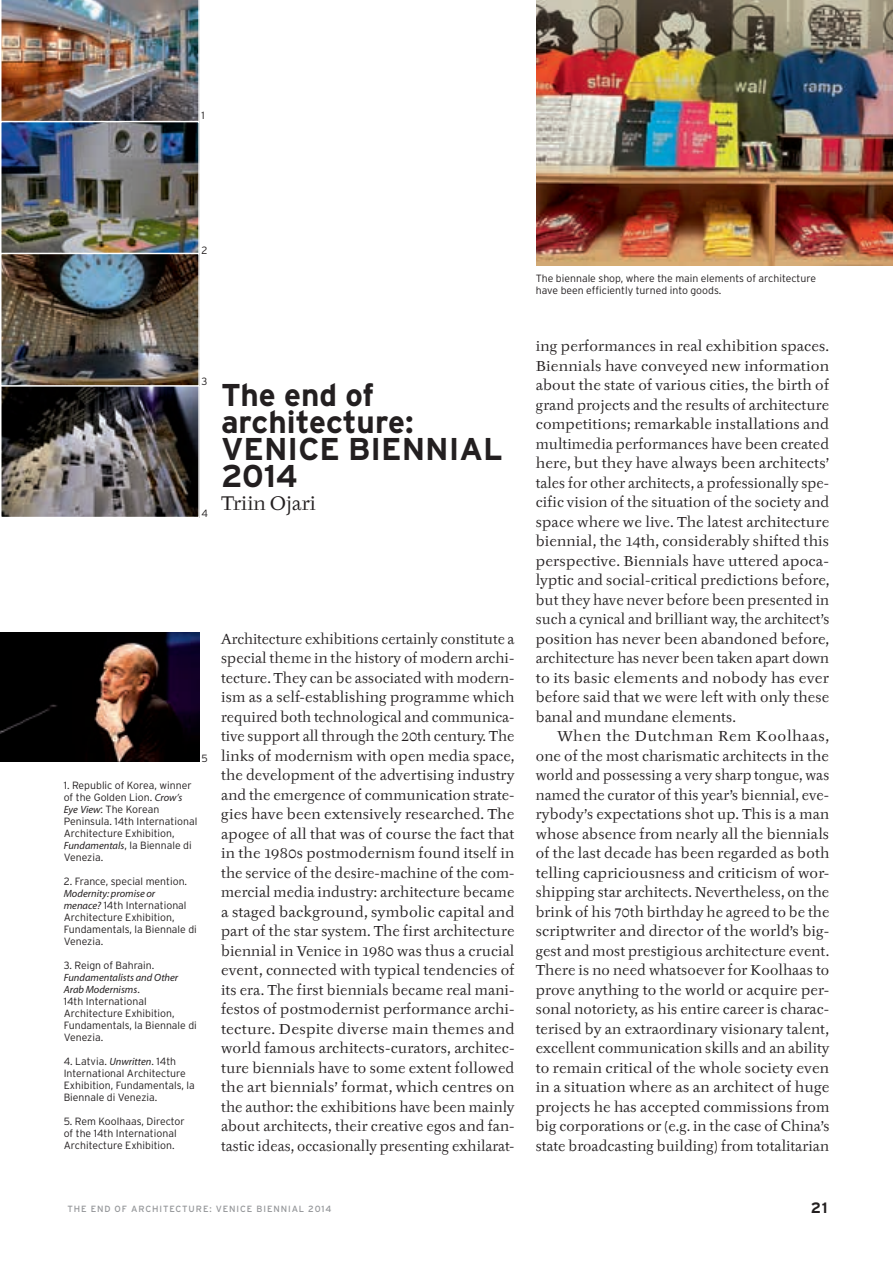
<style>
.page{position:relative;width:893px;height:1263px;background:#fff}
.page>*{position:absolute;margin:0;border:0;box-sizing:border-box;transform-origin:0 0}
.t1{font:700 31.5px/27px "Interstate";color:#231f20}
.t2{font:19.5px "Tyfa ITC";color:#231f20}
.t3{font:700 15px "Interstate";color:#231f20}
.t4{font:14.25px/19.5px "Tyfa ITC";letter-spacing:.01em;color:#231f20;text-align:justify}
.t5{font:14.25px/19.5px "Tyfa ITC";letter-spacing:.01em;color:#231f20;text-align:justify;scale:1.05 1}
.t6{font:300 10.5px/12px "Interstate";color:#231f20}
.t7{font:italic 10.5px/12px "Myriad";color:#231f20}
.t8{font:9px "Interstate";letter-spacing:.1em;color:#939598}
.s1{font-family:"Myriad";font-weight:400;font-style:italic}
.s2{font-family:"Interstate";font-weight:300;font-style:normal}
</style>
<div class="page">
<img style="left:1px;top:632px;width:198px;height:129px">
<img style="left:3px;top:124px;width:194px;height:391px">
<img style="left:1px;top:0;width:199px;height:121px">
<div style="left:0;top:121px;width:200px;height:134px;border:2px solid #fff"></div>
<div style="left:0;top:384px;width:200px;height:134px;border:2px solid #fff"></div>
<div style="left:0;top:253px;width:200px;height:134px;border:2px solid #fff"></div>
<img style="left:536px;top:0;width:357px;height:265px">
<p class="t6" style="left:201px;top:109px;width:5px">1</p>
<p class="t6" style="left:201px;top:244px;width:7px">2</p>
<p class="t6" style="left:201px;top:375px;width:7px">3</p>
<p class="t6" style="left:201px;top:507px;width:8px">4</p>
<h1 class="t1" style="left:221px;top:381px;width:194px">The end of architecture:<br>Ven ice bienn</h1>
<h1 class="t1" style="left:449px;top:435px;width:33px">ial</h1>
<h1 class="t1" style="left:221px;top:462px;width:78px">2014</h1>
<h2 class="t2" style="left:221px;top:491px;width:96px">Triin Ojari</h2>
<p class="t6" style="left:201px;top:752px;width:8px">5</p>
<p class="t6" style="left:64px;top:779px;width:135px">1. Republic of Korea, winner of the Golden Lion. <span class="s1">Crow’s<br>Eye View</span>: The Korean<br>Peninsula. 14th International<br>Architecture Exhibition,<br><span class="s1">Fundamentals</span>, la Biennale di<br>Venezia.</p>
<p class="t6" style="left:64px;top:875px;width:125px">2. France, special mention.</p>
<p class="t7" style="left:64px;top:887px;width:93px">Modernity: promise or</p>
<p class="t6" style="left:64px;top:899px;width:135px"><span class="s1">menace?</span> 14th International<br>Architecture Exhibition,<br>Fundamentals, la Biennale di<br>Venezia.</p>
<p class="t6" style="left:64px;top:959px;width:92px">3. Reign of Bahrain.</p>
<p class="t7" style="left:64px;top:971px;width:116px">Fundamentalists and Other<br>Arab Modernisms<span class="s2">.</span></p>
<p class="t6" style="left:64px;top:995px;width:135px">14th International<br>Architecture Exhibition,<br>Fundamentals, la Biennale di<br>Venezia.</p>
<p class="t6" style="left:64px;top:1055px;width:133px">4. Latvia. <span class="s1">Unwritten</span>. 14th<br>International Architecture<br>Exhibition, Fundamentals, la<br>Biennale di Venezia.</p>
<p class="t6" style="left:64px;top:1115px;width:123px">5. Rem Koolhaas, Director of the 14th International<br>Architecture Exhibition.</p>
<p class="t4" style="left:221px;top:629px;width:295px">Architecture exhibitions certainly constitute a special theme in the history of modern archi&shy;tecture. They can be associated with modern&shy;ism as a self-establishing programme which required both technological and communica&shy;tive support all through the 20th century. The links of modernism with open media space, the development of the advertising industry and the emergence of communication strate&shy;gies have been extensively researched. The apogee of all that was of course the fact that in the 1980s postmodernism found itself in the service of the desire-machine of the com&shy;mercial media industry: architecture became a staged background, symbolic capital and part of the star system. The first architecture biennial in Venice in 1980 was thus a crucial event, connected with typical tendencies of its era. The first biennials became real mani&shy;festos of postmodernist performance archi&shy;tecture. Despite diverse main themes and world famous architects-curators, architec&shy;ture biennials have to some extent followed the art biennials’ format, which centres on the author: the exhibitions have been mainly about architects, their creative egos and fan&shy;tastic ideas, occasionally presenting exhilarat-</p>
<p class="t6" style="left:536px;top:272px;width:282px">The biennale shop, where the main elements of architecture have been efficiently turned into goods.</p>
<p class="t4" style="left:536px;top:336px;width:295px">ing performances in real exhibition spaces.<br>Biennials have conveyed new information about the state of various cities, the birth of grand projects and the results of architecture competitions; remarkable installations and multimedia performances have been created here, but they have always been architects’ tales for other architects, a professionally spe&shy;cific vision of the situation of the society and space where we live. The latest architecture biennial, the 14th, considerably shifted this perspective. Biennials have uttered apoca&shy;lyptic and social-critical predictions before, but they have never before been presented in such a cynical and brilliant way, the architect’s position has never been abandoned before, architecture has never been taken apart down to its basic elements and nobody has ever before said that we were left with only these banal and mundane elements.</p>
<p class="t5" style="left:536px;top:726px;width:281px;text-indent:21px">When the Dutchman Rem Koolhaas, one of the most charismatic architects in the world and possessing a very sharp tongue, was named the curator of this year’s biennial, eve&shy;rybody’s expectations shot up. This is a man whose absence from nearly all the biennials of the last decade has been regarded as both telling capriciousness and criticism of wor&shy;shipping star architects. Nevertheless, on the brink of his 70th birthday he agreed to be the scriptwriter and director of the world’s big&shy;gest and most prestigious architecture event.<br>There is no need whatsoever for Koolhaas to prove anything to the world or acquire per&shy;sonal notoriety, as his entire career is charac&shy;terised by an extraordinary visionary talent, excellent communication skills and an ability to remain critical of the whole society even in a situation where as an architect of huge projects he has accepted commissions from big corporations or (e.g. in the case of China’s state broadcasting building) from totalitarian</p>
<p class="t8" style="left:67px;top:1204px;width:98px">THE END OF ARCHITE</p>
<p class="t8" style="left:176px;top:1204px;width:87px">CTURE: VENICE BIE</p>
<p class="t8" style="left:273px;top:1204px;width:21px">NNIAL</p>
<p class="t8" style="left:308px;top:1204px;width:25px">2014</p>
<p class="t3" style="left:811px;top:1199px;width:18px">21</p>
</div>
